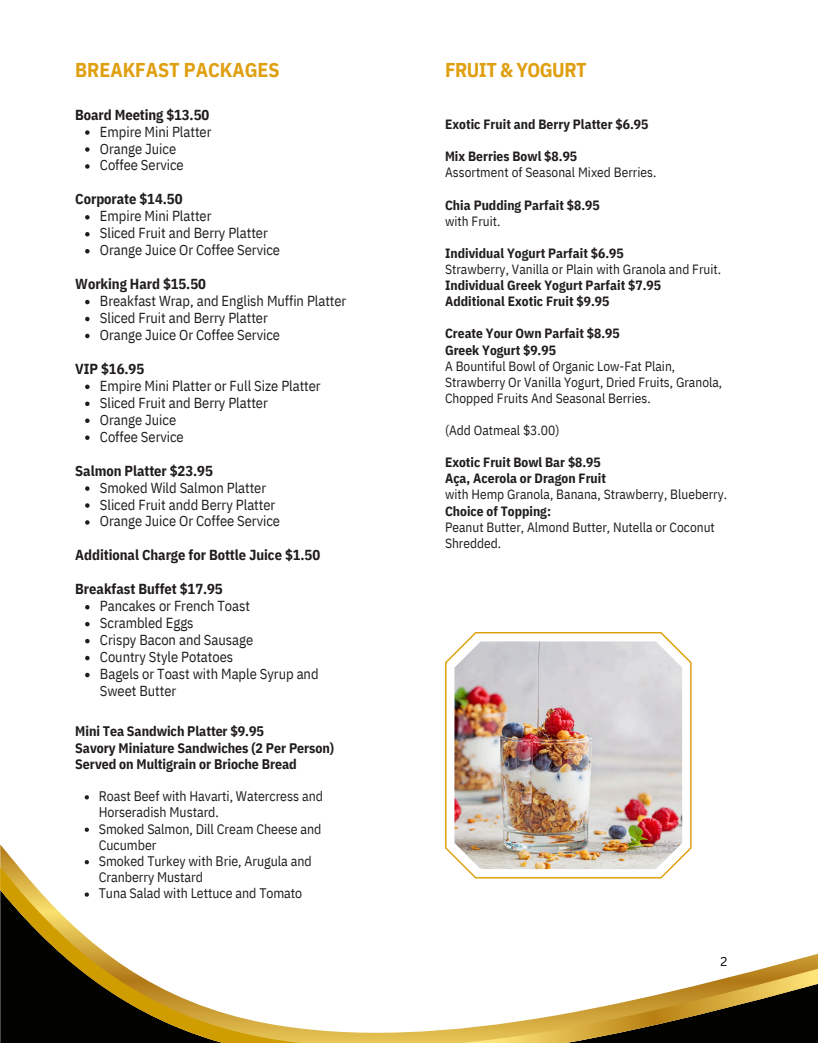
<style>
.page{position:relative;width:818px;height:1043px;background:#fff}
.page>*{position:absolute;margin:0;border:0;box-sizing:border-box;transform-origin:0 0}
.t1{font:700 20px "IBM Plex Sans Cond";color:#df9f10}
.t2{font:700 20px "IBM Plex Sans Cond";letter-spacing:-.025em;color:#df9f10}
.t3{font:14.5px/17px "IBM Plex Sans Cond";letter-spacing:-.005em;color:#201c20}
.t4{font:700 14.5px "IBM Plex Sans Cond";letter-spacing:-.005em;color:#201c20}
.t5{font:13.88px/16.2px "IBM Plex Sans Cond";letter-spacing:-.005em;color:#201c20}
.t6{font:700 13.88px/16.2px "IBM Plex Sans Cond";letter-spacing:-.005em;color:#201c20}
.t7{font:13.38px/16.1px "IBM Plex Sans Cond";color:#201c20}
.t8{font:700 13.38px "IBM Plex Sans Cond";letter-spacing:.005em;color:#201c20}
.t9{font:12.5px "Canva Sans";color:#000}
</style>
<div class="page">
<svg style="left:0;top:867px;width:818px;height:175px"></svg>
<img style="left:445px;top:632px;width:246px;height:246px">
<svg style="left:85px;top:130px;width:5px;height:5px"></svg>
<svg style="left:85px;top:147px;width:5px;height:5px"></svg>
<svg style="left:85px;top:164px;width:5px;height:5px"></svg>
<svg style="left:85px;top:215px;width:5px;height:4px"></svg>
<svg style="left:85px;top:232px;width:5px;height:4px"></svg>
<svg style="left:85px;top:249px;width:5px;height:4px"></svg>
<svg style="left:85px;top:300px;width:5px;height:4px"></svg>
<svg style="left:85px;top:317px;width:5px;height:4px"></svg>
<svg style="left:85px;top:334px;width:5px;height:4px"></svg>
<svg style="left:85px;top:384px;width:5px;height:5px"></svg>
<svg style="left:85px;top:401px;width:5px;height:5px"></svg>
<svg style="left:85px;top:418px;width:5px;height:5px"></svg>
<svg style="left:85px;top:435px;width:5px;height:5px"></svg>
<svg style="left:85px;top:486px;width:5px;height:5px"></svg>
<svg style="left:85px;top:503px;width:5px;height:5px"></svg>
<svg style="left:85px;top:520px;width:5px;height:4px"></svg>
<svg style="left:85px;top:605px;width:5px;height:4px"></svg>
<svg style="left:85px;top:622px;width:5px;height:4px"></svg>
<svg style="left:85px;top:639px;width:5px;height:4px"></svg>
<svg style="left:85px;top:656px;width:5px;height:4px"></svg>
<svg style="left:85px;top:672px;width:5px;height:5px"></svg>
<svg style="left:85px;top:795px;width:4px;height:4px"></svg>
<svg style="left:85px;top:827px;width:4px;height:4px"></svg>
<svg style="left:85px;top:860px;width:4px;height:4px"></svg>
<svg style="left:85px;top:892px;width:4px;height:4px"></svg>
<h3 class="t1" style="left:75px;top:57px;width:206px">BREAKFAST PACKAGES</h3>
<p class="t2" style="left:445px;top:57px;width:143px">FRUIT &amp; YOGURT</p>
<h1 class="t4" style="left:75px;top:105px;width:135px">Board Meeting $13.50</h1>
<h3 class="t3" style="left:100px;top:123px;width:113px">Empire Mini Platter</h3>
<p class="t3" style="left:100px;top:140px;width:78px">Orange Juice</p>
<p class="t3" style="left:100px;top:156px;width:85px">Coffee Service</p>
<p class="t4" style="left:75px;top:189px;width:109px">Corporate $14.50</p>
<h3 class="t3" style="left:100px;top:207px;width:113px">Empire Mini Platter</h3>
<p class="t3" style="left:100px;top:224px;width:169px">Sliced Fruit and Berry Platter</p>
<p class="t3" style="left:100px;top:241px;width:182px">Orange Juice Or Coffee Service</p>
<p class="t4" style="left:75px;top:274px;width:132px">Working Hard $15.50</p>
<h3 class="t3" style="left:100px;top:292px;width:248px">Breakfast Wrap, and English Muffin Platter</h3>
<p class="t3" style="left:100px;top:309px;width:169px">Sliced Fruit and Berry Platter</p>
<p class="t3" style="left:100px;top:326px;width:182px">Orange Juice Or Coffee Service</p>
<p class="t4" style="left:75px;top:359px;width:70px">VIP $16.95</p>
<h2 class="t3" style="left:100px;top:377px;width:222px">Empire Mini Platter or Full Size Platter</h2>
<p class="t3" style="left:100px;top:394px;width:169px">Sliced Fruit and Berry Platter</p>
<p class="t3" style="left:100px;top:411px;width:78px">Orange Juice</p>
<p class="t3" style="left:100px;top:428px;width:85px">Coffee Service</p>
<p class="t4" style="left:75px;top:461px;width:139px">Salmon Platter $23.95</p>
<h3 class="t3" style="left:100px;top:478px;width:168px">Smoked Wild Salmon Platter</h3>
<p class="t3" style="left:100px;top:495px;width:177px">Sliced Fruit andd Berry Platter</p>
<p class="t3" style="left:100px;top:512px;width:182px">Orange Juice Or Coffee Service</p>
<p class="t4" style="left:75px;top:545px;width:246px">Additional Charge for Bottle Juice $1.50</p>
<h3 class="t4" style="left:75px;top:579px;width:149px">Breakfast Buffet $17.95</h3>
<h3 class="t3" style="left:100px;top:597px;width:152px">Pancakes or French Toast</h3>
<p class="t3" style="left:100px;top:614px;width:95px">Scrambled Eggs</p>
<p class="t3" style="left:100px;top:631px;width:155px">Crispy Bacon and Sausage</p>
<p class="t3" style="left:100px;top:648px;width:135px">Country Style Potatoes</p>
<p class="t3" style="left:100px;top:665px;width:220px">Bagels or Toast with Maple Syrup and<br>Sweet Butter</p>
<p class="t6" style="left:75px;top:723px;width:260px">Mini Tea Sandwich Platter $9.95<br>Savory Miniature Sandwiches (2 Per Person)<br>Served on Multigrain or Brioche Bread</p>
<p class="t5" style="left:99px;top:787px;width:226px">Roast Beef with Havarti, Watercress and<br>Horseradish Mustard.</p>
<p class="t5" style="left:99px;top:820px;width:224px">Smoked Salmon, Dill Cream Cheese and<br>Cucumber</p>
<p class="t5" style="left:99px;top:852px;width:214px">Smoked Turkey with Brie, Arugula and<br>Cranberry Mustard</p>
<p class="t5" style="left:99px;top:885px;width:205px">Tuna Salad with Lettuce and Tomato</p>
<p class="t8" style="left:445px;top:115px;width:205px">Exotic Fruit and Berry Platter $6.95</p>
<p class="t8" style="left:445px;top:147px;width:134px">Mix Berries Bowl $8.95</p>
<p class="t7" style="left:445px;top:164px;width:213px">Assortment of Seasonal Mixed Berries.</p>
<p class="t8" style="left:445px;top:196px;width:156px">Chia Pudding Parfait $8.95</p>
<p class="t7" style="left:445px;top:213px;width:57px">with Fruit.</p>
<p class="t8" style="left:445px;top:244px;width:180px">Individual Yogurt Parfait $6.95</p>
<p class="t7" style="left:445px;top:261px;width:278px">Strawberry, Vanilla or Plain with Granola and Fruit.</p>
<p class="t8" style="left:445px;top:276px;width:217px">Individual Greek Yogurt Parfait $7.95</p>
<p class="t8" style="left:445px;top:292px;width:166px">Additional Exotic Fruit $9.95</p>
<p class="t8" style="left:445px;top:325px;width:176px">Create Your Own Parfait $8.95</p>
<p class="t8" style="left:445px;top:341px;width:112px">Greek Yogurt $9.95</p>
<p class="t7" style="left:445px;top:357px;width:279px">A Bountiful Bowl of Organic Low-Fat Plain,<br>Strawberry Or Vanilla Yogurt, Dried Fruits, Granola,<br>Chopped Fruits And Seasonal Berries.</p>
<p class="t7" style="left:445px;top:422px;width:116px">(Add Oatmeal $3.00)</p>
<p class="t8" style="left:445px;top:453px;width:157px">Exotic Fruit Bowl Bar $8.95</p>
<p class="t8" style="left:445px;top:469px;width:162px">Aça, Acerola or Dragon Fruit</p>
<p class="t7" style="left:445px;top:486px;width:283px">with Hemp Granola, Banana, Strawberry, Blueberry.</p>
<p class="t8" style="left:445px;top:502px;width:107px">Choice of Topping:</p>
<h3 class="t7" style="left:445px;top:518px;width:271px">Peanut Butter, Almond Butter, Nutella or Coconut<br>Shredded.</h3>
<p class="t9" style="left:720px;top:952px;width:8px">2</p>
</div>
